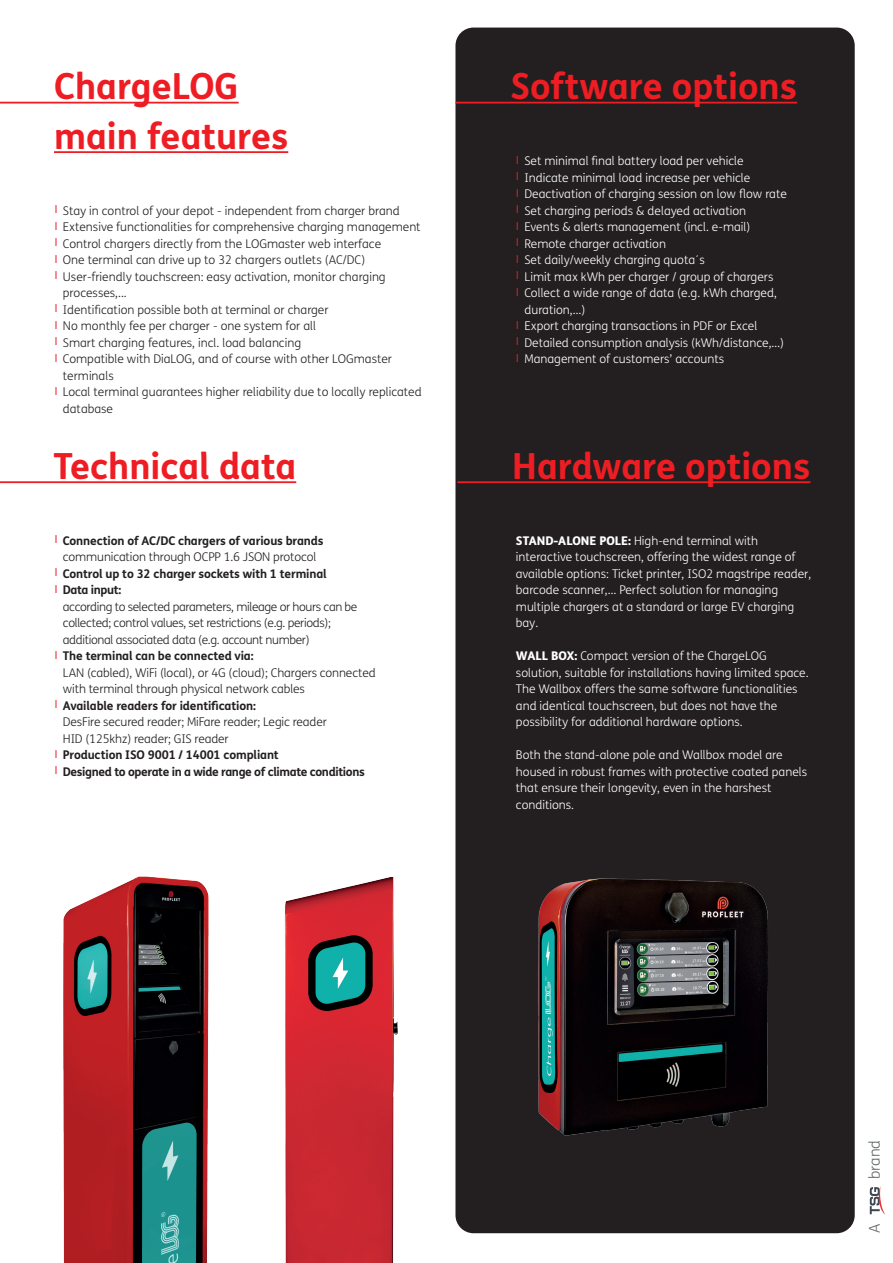
<style>
.page{position:relative;width:893px;height:1263px;background:#fff}
.page>*{position:absolute;margin:0;border:0;box-sizing:border-box;transform-origin:0 0}
.t1{font:700 36px/49.5px "FS Me";color:#ee1d23}
.t2{font:700 36px "FS Me Pro";color:#ee1d23}
.t3{font:300 15px "FS Me";letter-spacing:-.005em;color:#646a6c}
.t4{font:300 12px/16.5px "FS Me";color:#fff}
.t5{font:300 12px "FS Me";color:#231f20}
.t6{font:700 12px "FS Me";letter-spacing:-.01em;color:#231f20}
.t7{font:300 12px "FS Me";letter-spacing:-.03em;color:#231f20}
.t8{font:700 12px "FS Me";letter-spacing:-.03em;color:#231f20}
.s1{font-size:15px;color:#ee1d23}
.s2{font-weight:300;font-size:15px;color:#ee1d23}
.s3{font-family:"FS Me Pro";font-weight:800}
</style>
<div class="page">
<hr style="left:0;top:102px;width:239px;height:2px;background:#ee1d23">
<hr style="left:54px;top:151px;width:234px;height:2px;background:#ee1d23">
<div style="left:455px;top:28px;width:400px;height:1205px;background:#231f20;border-radius:18px"></div>
<hr style="left:455px;top:102px;width:342px;height:2px;background:#ee1d23">
<hr style="left:457px;top:481px;width:353px;height:2px;background:#ee1d23">
<img style="left:63px;top:876px;width:146px;height:387px">
<img style="left:284px;top:878px;width:114px;height:385px">
<hr style="left:0;top:481px;width:296px;height:2px;background:#ee1d23">
<img style="left:538px;top:878px;width:230px;height:258px">
<svg style="left:870px;top:1186px;width:15px;height:28px"></svg>
<h1 class="t1" style="left:54px;top:62px;width:236px">ChargeLOG main features</h1>
<p class="t5" style="left:54px;top:203px;width:347px"><span class="s1">ı</span> Stay in control of your depot - independent from charger brand</p>
<p class="t5" style="left:54px;top:220px;width:368px"><span class="s1">ı</span> Extensive functionalities for comprehensive charging management</p>
<p class="t5" style="left:54px;top:236px;width:328px"><span class="s1">ı</span> Control chargers directly from the LOGmaster web interface</p>
<p class="t5" style="left:54px;top:253px;width:312px"><span class="s1">ı</span> One terminal can drive up to 32 chargers outlets (AC/DC)</p>
<p class="t5" style="left:54px;top:269px;width:333px"><span class="s1">ı</span> User-friendly touchscreen: easy activation, monitor charging</p>
<p class="t5" style="left:63px;top:286px;width:65px">processes,...</p>
<p class="t5" style="left:54px;top:302px;width:276px"><span class="s1">ı</span> Identification possible both at terminal or charger</p>
<p class="t5" style="left:54px;top:319px;width:263px"><span class="s1">ı</span> No monthly fee per charger - one system for all</p>
<p class="t5" style="left:54px;top:335px;width:248px"><span class="s1">ı</span> Smart charging features, incl. load balancing</p>
<p class="t5" style="left:54px;top:352px;width:339px"><span class="s1">ı</span> Compatible with DiaLOG, and of course with other LOGmaster</p>
<p class="t5" style="left:63px;top:368px;width:52px">terminals</p>
<p class="t5" style="left:54px;top:385px;width:369px"><span class="s1">ı</span> Local terminal guarantees higher reliability due to locally replicated</p>
<p class="t5" style="left:63px;top:401px;width:52px">database</p>
<h1 class="t1" style="left:53px;top:441px;width:244px">Technical data</h1>
<p class="t6" style="left:54px;top:533px;width:271px"><span class="s2">ı</span> Connection of AC/DC chargers of various brands</p>
<p class="t5" style="left:63px;top:550px;width:255px">communication through OCPP 1.6 JSON protocol</p>
<p class="t6" style="left:54px;top:566px;width:274px"><span class="s2">ı</span> Control up to 32 charger sockets with 1 terminal</p>
<p class="t8" style="left:54px;top:582px;width:68px"><span class="s2">ı</span> Data input:</p>
<p class="t7" style="left:63px;top:600px;width:296px">according to selected parameters, mileage or hours can be</p>
<p class="t7" style="left:63px;top:616px;width:269px">collected; control values, set restrictions (e.g. periods);</p>
<p class="t7" style="left:63px;top:633px;width:248px">additional associated data (e.g. account number)</p>
<p class="t6" style="left:54px;top:648px;width:201px"><span class="s2">ı</span> The terminal can be connected via:</p>
<p class="t5" style="left:63px;top:666px;width:314px">LAN (cabled), WiFi (local), or 4G (cloud); Chargers connected</p>
<p class="t5" style="left:63px;top:682px;width:244px">with terminal through physical network cables</p>
<p class="t6" style="left:54px;top:698px;width:203px"><span class="s2">ı</span> Available readers for identification:</p>
<p class="t5" style="left:63px;top:715px;width:265px">DesFire secured reader; MiFare reader; Legic reader</p>
<p class="t5" style="left:63px;top:732px;width:167px">HID (125khz) reader; GIS reader</p>
<p class="t6" style="left:54px;top:747px;width:226px"><span class="s2">ı</span> Production ISO 9001 / 14001 compliant</p>
<p class="t8" style="left:54px;top:764px;width:312px"><span class="s2">ı</span> Designed to operate in a wide range of climate conditions</p>
<h1 class="t2" style="left:510px;top:58px;width:288px">Software options</h1>
<p class="t4" style="left:516px;top:153px;width:229px"><span class="s1">ı</span> Set minimal final battery load per vehicle</p>
<p class="t4" style="left:516px;top:169px;width:236px"><span class="s1">ı</span> Indicate minimal load increase per vehicle</p>
<p class="t4" style="left:516px;top:186px;width:272px"><span class="s1">ı</span> Deactivation of charging session on low flow rate</p>
<p class="t4" style="left:516px;top:202px;width:232px"><span class="s1">ı</span> Set charging periods &amp; delayed activation</p>
<p class="t4" style="left:516px;top:219px;width:236px"><span class="s1">ı</span> Events &amp; alerts management (incl. e-mail)</p>
<p class="t4" style="left:516px;top:235px;width:152px"><span class="s1">ı</span> Remote charger activation</p>
<p class="t4" style="left:516px;top:252px;width:190px"><span class="s1">ı</span> Set daily/weekly charging quota´s</p>
<p class="t4" style="left:516px;top:268px;width:259px"><span class="s1">ı</span> Limit max kWh per charger / group of chargers</p>
<p class="t4" style="left:516px;top:285px;width:262px"><span class="s1">ı</span> Collect a wide range of data (e.g. kWh charged,</p>
<p class="t4" style="left:524px;top:301px;width:62px">duration,…)</p>
<p class="t4" style="left:516px;top:318px;width:243px"><span class="s1">ı</span> Export charging transactions in PDF or Excel</p>
<p class="t4" style="left:516px;top:334px;width:270px"><span class="s1">ı</span> Detailed consumption analysis (kWh/distance,…)</p>
<p class="t4" style="left:516px;top:351px;width:210px"><span class="s1">ı</span> Management of customers’ accounts</p>
<h1 class="t2" style="left:512px;top:438px;width:300px">Hardware options</h1>
<p class="t4" style="left:516px;top:532px;width:297px"><span class="s3">STAND-ALONE POLE:</span> High-end terminal with interactive touchscreen, offering the widest range of available options: Ticket printer, ISO2 magstripe reader, barcode scanner,… Perfect solution for managing multiple chargers at a standard or large EV charging bay.</p>
<p class="t4" style="left:516px;top:648px;width:294px"><span class="s3">WALL BOX:</span> Compact version of the ChargeLOG solution, suitable for installations having limited space.<br>The Wallbox offers the same software functionalities and identical touchscreen, but does not have the possibility for additional hardware options.</p>
<p class="t4" style="left:516px;top:747px;width:293px">Both the stand-alone pole and Wallbox model are housed in robust frames with protective coated panels that ensure their longevity, even in the harshest conditions.</p>
<p class="t3" style="left:866px;top:1179px;width:40px;rotate:-90deg">brand</p>
<p class="t3" style="left:866px;top:1233px;width:11px;rotate:-90deg">A</p>
</div>
